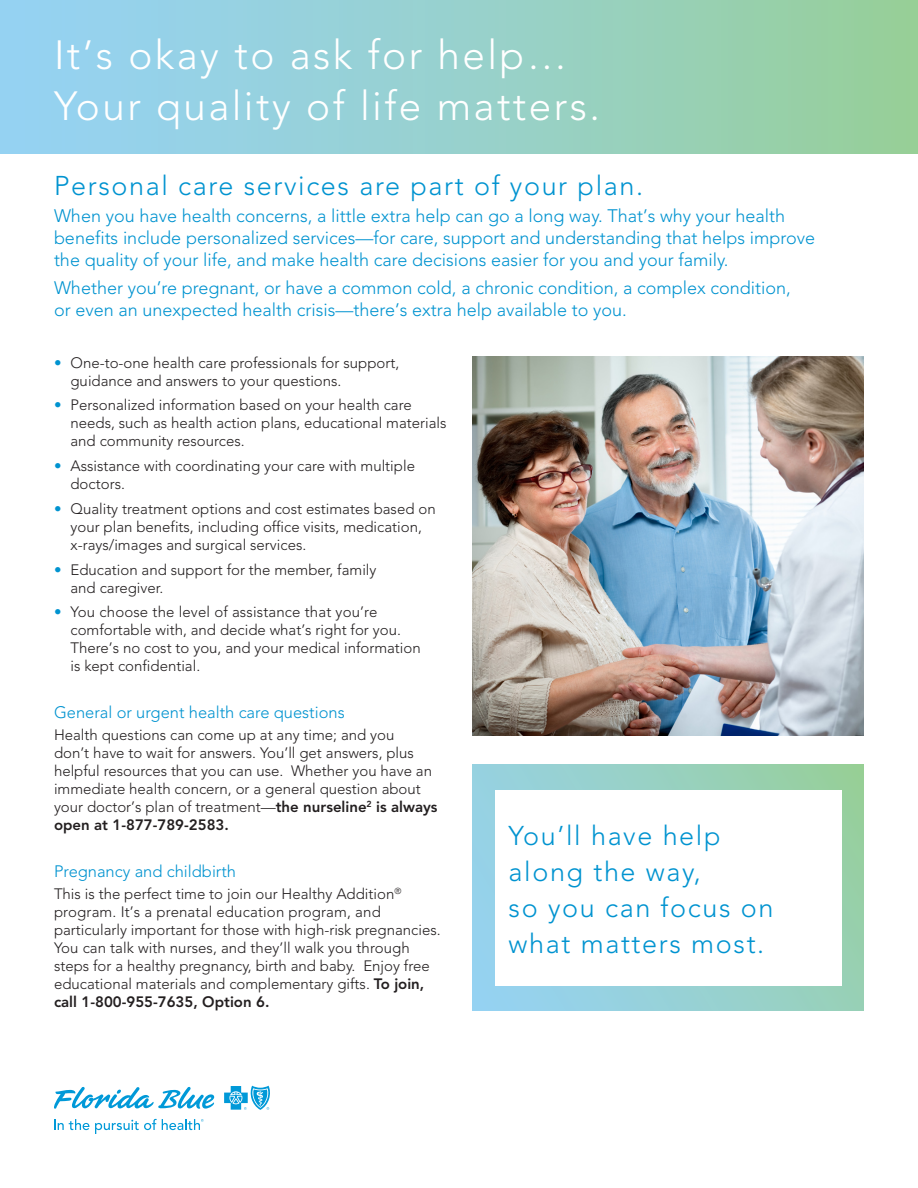
<style>
.page{position:relative;width:918px;height:1188px;background:#fff}
.page>*{position:absolute;margin:0;border:0;box-sizing:border-box;transform-origin:0 0}
.t1{font:300 40.5px "Avenir";letter-spacing:.06em;color:#fff}
.t2{font:300 27px/36px "Avenir";letter-spacing:.06em;color:#0093d0}
.t3{font:300 18px/21.6px "Avenir";color:#0093d0}
.t4{font:300 16.5px "Avenir";color:#0093d0}
.t5{font:300 15px/18px "Avenir";color:#231f20}
.s1{color:#0093d0}
.s2{font-weight:800}
</style>
<div class="page">
<svg style="left:472px;top:765px;width:392px;height:246px;background:#97d1ca"></svg>
<div style="left:0;top:0;width:918px;height:153px;background:linear-gradient(to right,#96d2f9,#98cf9c)"></div>
<div style="left:495px;top:790px;width:346px;height:196px;background:#fff"></div>
<img style="left:472px;top:356px;width:392px;height:380px">
<svg style="left:54px;top:1119px;width:35px;height:11px"></svg>
<svg style="left:54px;top:1087px;width:160px;height:22px"></svg>
<svg style="left:224px;top:1086px;width:46px;height:24px"></svg>
<svg style="left:95px;top:1119px;width:109px;height:15px"></svg>
<p class="t1" style="left:54px;top:31px;width:515px">It’s okay to ask for help…</p>
<p class="t1" style="left:54px;top:82px;width:547px">Your quality of life matters.</p>
<p class="t2" style="left:54px;top:168px;width:591px">Personal care services are part of your plan.</p>
<p class="t3" style="left:54px;top:205px;width:763px">When you have health concerns, a little extra help can go a long way. That’s why your health benefits include personalized services—for care, support and understanding that helps improve the quality of your life, and make health care decisions easier for you and your family.</p>
<p class="t3" style="left:54px;top:277px;width:738px">Whether you’re pregnant, or have a common cold, a chronic condition, a complex condition, or even an unexpected health crisis—there’s extra help available to you.</p>
<p class="t5" style="left:70px;top:353px;width:330px;text-indent:-16px"><span class="s1">•</span> One-to-one health care professionals for support, guidance and answers to your questions.</p>
<p class="t5" style="left:70px;top:396px;width:378px;text-indent:-16px"><span class="s1">•</span> Personalized information based on your health care needs, such as health action plans, educational materials and community resources.</p>
<p class="t5" style="left:70px;top:457px;width:346px;text-indent:-16px"><span class="s1">•</span> Assistance with coordinating your care with multiple doctors.</p>
<p class="t5" style="left:70px;top:500px;width:367px;text-indent:-16px"><span class="s1">•</span> Quality treatment options and cost estimates based on your plan benefits, including office visits, medication, x-rays/images and surgical services.</p>
<p class="t5" style="left:70px;top:560px;width:307px;text-indent:-16px"><span class="s1">•</span> Education and support for the member, family and caregiver.</p>
<p class="t5" style="left:70px;top:603px;width:352px;text-indent:-16px"><span class="s1">•</span> You choose the level of assistance that you’re comfortable with, and decide what’s right for you.<br>There’s no cost to you, and your medical information is kept confidential.</p>
<p class="t4" style="left:54px;top:702px;width:292px">General or urgent health care questions</p>
<p class="t5" style="left:54px;top:726px;width:385px">Health questions can come up at any time; and you<br>don’t have to wait for answers. You’ll get answers, plus helpful resources that you can use. Whether you have an immediate health concern, or a general question about your doctor’s plan of treatment—<span class="s2">the nurseline</span><sup>2</sup> <span class="s2">is always open at 1-877-789-2583.</span></p>
<p class="t4" style="left:54px;top:861px;width:184px">Pregnancy and childbirth</p>
<p class="t5" style="left:54px;top:885px;width:388px">This is the perfect time to join our Healthy Addition<sup>® </sup>program. It’s a prenatal education program, and particularly important for those with high-risk pregnancies.<br>You can talk with nurses, and they’ll walk you through steps for a healthy pregnancy, birth and baby. Enjoy free educational materials and complementary gifts. <span class="s2">To join, call 1-800-955-7635, Option 6.</span></p>
<p class="t2" style="left:509px;top:817px;width:266px">You’ll have help along the way,<br>so you can focus on what matters most.</p>
</div>
